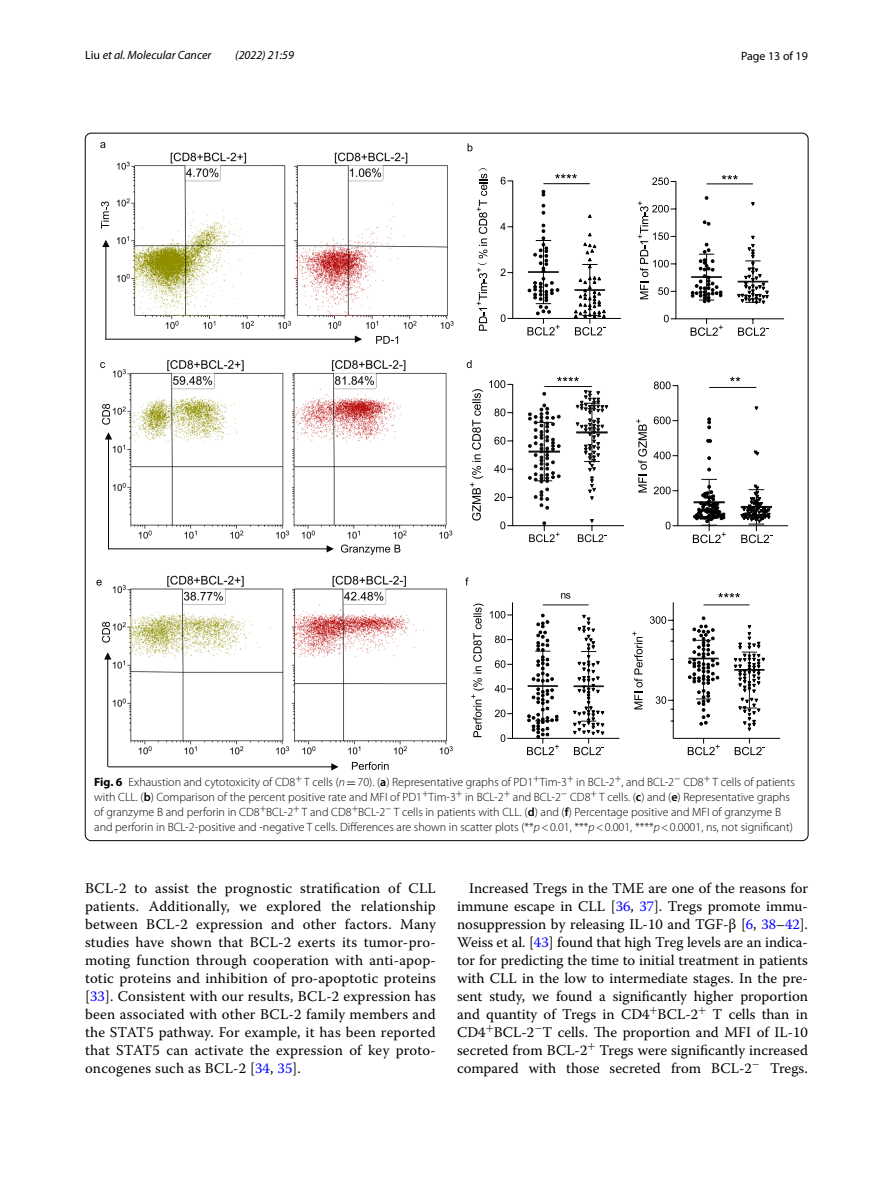
<style>
.page{position:relative;width:893px;height:1187px;background:#fff}
.page>*{position:absolute;margin:0;border:0;box-sizing:border-box;transform-origin:0 0}
.t1{font:14.7px/18px "Warnock Pro";letter-spacing:.01em;color:#000;text-align:justify}
.t2{font:300 12px/15px "Myriad Pro";color:#000}
.t3{font:italic 12px "Myriad Pro";color:#000}
.t4{font:12px "Myriad Pro";color:#000}
.s1{font-style:normal}
.s2{font-weight:700}
.s3{font-style:italic}
.s4{font-family:"MTSY";font-weight:400}
.s5{font-weight:600}
.s6{color:#00f}
</style>
<div class="page">
<img style="left:111px;top:152px;width:343px;height:603px">
<hr style="left:105px;top:339px;width:251px;height:1px;background:#070904">
<svg style="left:355px;top:335px;width:7px;height:8px"></svg>
<hr style="left:106px;top:246px;width:1px;height:93px;background:#070904">
<svg style="left:102px;top:240px;width:8px;height:7px"></svg>
<svg style="left:376px;top:336px;width:22px;height:8px"></svg>
<svg style="left:101px;top:201px;width:8px;height:27px"></svg>
<svg style="left:100px;top:142px;width:6px;height:6px"></svg>
<svg style="left:468px;top:143px;width:4px;height:8px"></svg>
<hr style="left:108px;top:548px;width:220px;height:1px;background:#070904">
<svg style="left:327px;top:545px;width:7px;height:7px"></svg>
<hr style="left:108px;top:438px;width:1px;height:111px;background:#070904">
<svg style="left:105px;top:432px;width:7px;height:7px"></svg>
<svg style="left:341px;top:544px;width:59px;height:10px"></svg>
<svg style="left:102px;top:404px;width:8px;height:20px"></svg>
<hr style="left:108px;top:766px;width:224px;height:1px;background:#070904">
<svg style="left:331px;top:763px;width:8px;height:7px"></svg>
<hr style="left:107px;top:658px;width:1px;height:108px;background:#070904">
<svg style="left:104px;top:652px;width:7px;height:7px"></svg>
<svg style="left:352px;top:761px;width:37px;height:8px"></svg>
<svg style="left:102px;top:621px;width:8px;height:21px"></svg>
<svg style="left:100px;top:362px;width:5px;height:6px"></svg>
<svg style="left:467px;top:360px;width:5px;height:8px"></svg>
<svg style="left:96px;top:579px;width:6px;height:6px"></svg>
<svg style="left:465px;top:577px;width:4px;height:8px"></svg>
<hr style="left:513px;top:318px;width:108px;height:1px;background:#000">
<hr style="left:512px;top:181px;width:1px;height:137px;background:#000">
<svg style="left:501px;top:314px;width:12px;height:8px"></svg>
<svg style="left:501px;top:268px;width:12px;height:8px"></svg>
<svg style="left:500px;top:223px;width:13px;height:7px"></svg>
<svg style="left:501px;top:177px;width:12px;height:7px"></svg>
<svg style="left:574px;top:242px;width:31px;height:93px"></svg>
<svg style="left:542px;top:204px;width:3px;height:10px"></svg>
<svg style="left:542px;top:190px;width:3px;height:6px"></svg>
<svg style="left:527px;top:224px;width:33px;height:111px"></svg>
<hr style="left:543px;top:183px;width:47px;height:1px;background:#000">
<svg style="left:555px;top:174px;width:22px;height:4px"></svg>
<hr style="left:676px;top:318px;width:108px;height:1px;background:#000">
<svg style="left:691px;top:319px;width:32px;height:17px"></svg>
<svg style="left:738px;top:319px;width:30px;height:17px"></svg>
<hr style="left:676px;top:181px;width:1px;height:138px;background:#000">
<svg style="left:664px;top:315px;width:12px;height:7px"></svg>
<svg style="left:652px;top:177px;width:24px;height:8px"></svg>
<svg style="left:737px;top:236px;width:32px;height:68px"></svg>
<svg style="left:703px;top:221px;width:7px;height:4px"></svg>
<svg style="left:691px;top:243px;width:31px;height:60px"></svg>
<svg style="left:638px;top:201px;width:38px;height:98px"></svg>
<hr style="left:707px;top:183px;width:46px;height:1px;background:#000">
<svg style="left:477px;top:168px;width:10px;height:163px"></svg>
<svg style="left:722px;top:175px;width:16px;height:4px"></svg>
<hr style="left:678px;top:525px;width:110px;height:1px;background:#000">
<hr style="left:678px;top:385px;width:1px;height:141px;background:#000">
<svg style="left:666px;top:521px;width:12px;height:8px"></svg>
<svg style="left:654px;top:486px;width:24px;height:8px"></svg>
<svg style="left:653px;top:451px;width:25px;height:8px"></svg>
<svg style="left:654px;top:416px;width:24px;height:8px"></svg>
<svg style="left:654px;top:381px;width:24px;height:8px"></svg>
<svg style="left:755px;top:406px;width:3px;height:4px"></svg>
<svg style="left:754px;top:451px;width:5px;height:4px"></svg>
<svg style="left:740px;top:485px;width:32px;height:58px"></svg>
<svg style="left:708px;top:418px;width:3px;height:11px"></svg>
<svg style="left:707px;top:439px;width:5px;height:3px"></svg>
<svg style="left:693px;top:479px;width:33px;height:64px"></svg>
<svg style="left:636px;top:419px;width:11px;height:73px"></svg>
<hr style="left:709px;top:387px;width:47px;height:1px;background:#111212">
<hr style="left:513px;top:525px;width:111px;height:1px;background:#000">
<hr style="left:512px;top:384px;width:1px;height:141px;background:#000">
<svg style="left:500px;top:521px;width:13px;height:8px"></svg>
<svg style="left:494px;top:493px;width:19px;height:8px"></svg>
<svg style="left:494px;top:465px;width:19px;height:8px"></svg>
<svg style="left:494px;top:436px;width:19px;height:8px"></svg>
<svg style="left:494px;top:408px;width:19px;height:8px"></svg>
<svg style="left:489px;top:380px;width:24px;height:8px"></svg>
<svg style="left:578px;top:519px;width:29px;height:23px"></svg>
<svg style="left:575px;top:390px;width:34px;height:110px"></svg>
<svg style="left:529px;top:521px;width:31px;height:21px"></svg>
<svg style="left:528px;top:404px;width:32px;height:105px"></svg>
<svg style="left:470px;top:389px;width:13px;height:131px"></svg>
<hr style="left:544px;top:386px;width:48px;height:1px;background:#111212">
<hr style="left:512px;top:738px;width:107px;height:1px;background:#000">
<hr style="left:512px;top:602px;width:1px;height:136px;background:#000">
<svg style="left:501px;top:734px;width:11px;height:7px"></svg>
<svg style="left:495px;top:709px;width:17px;height:8px"></svg>
<svg style="left:495px;top:685px;width:17px;height:7px"></svg>
<svg style="left:495px;top:660px;width:17px;height:7px"></svg>
<svg style="left:495px;top:635px;width:17px;height:8px"></svg>
<svg style="left:490px;top:611px;width:22px;height:7px"></svg>
<svg style="left:573px;top:614px;width:32px;height:141px"></svg>
<svg style="left:527px;top:614px;width:32px;height:141px"></svg>
<svg style="left:471px;top:603px;width:13px;height:134px"></svg>
<hr style="left:543px;top:604px;width:46px;height:1px;background:#111212">
<svg style="left:561px;top:593px;width:9px;height:5px"></svg>
<hr style="left:673px;top:738px;width:107px;height:1px;background:#000">
<svg style="left:688px;top:738px;width:32px;height:17px"></svg>
<svg style="left:735px;top:738px;width:30px;height:17px"></svg>
<hr style="left:673px;top:602px;width:1px;height:136px;background:#000">
<svg style="left:650px;top:616px;width:23px;height:7px"></svg>
<svg style="left:656px;top:696px;width:17px;height:13px"></svg>
<svg style="left:734px;top:625px;width:31px;height:106px"></svg>
<svg style="left:688px;top:616px;width:31px;height:109px"></svg>
<svg style="left:632px;top:631px;width:11px;height:78px"></svg>
<hr style="left:704px;top:604px;width:45px;height:1px;background:#111212">
<svg style="left:557px;top:377px;width:22px;height:4px"></svg>
<svg style="left:718px;top:593px;width:22px;height:4px"></svg>
<svg style="left:730px;top:377px;width:10px;height:4px"></svg>
<p class="t3" style="left:85px;top:48px;width:128px"><span class="s1">Liu</span> et al. Molecular Cancer</p>
<p class="t3" style="left:235px;top:48px;width:60px">(2022) 21:59</p>
<p class="t4" style="left:741px;top:48px;width:68px">Page 13 of 19</p>
<p class="t2" style="left:94px;top:774px;width:702px"><span class="s2">Fig. 6</span> Exhaustion and cytotoxicity of CD8<sup>+</sup> T cells (<span class="s3">n</span><span class="s4">=</span>70). (<span class="s5">a</span>) Representative graphs of PD1<sup>+</sup>Tim-3<sup>+</sup> in BCL-2<sup>+</sup>, and BCL-2<sup>−</sup> CD8<sup>+</sup> T cells of patients with CLL. (<span class="s5">b</span>) Comparison of the percent positive rate and MFI of PD1<sup>+</sup>Tim-3<sup>+</sup> in BCL-2<sup>+</sup> and BCL-2<sup>−</sup> CD8<sup>+</sup> T cells. (<span class="s5">c</span>) and (<span class="s5">e</span>) Representative graphs of granzyme B and perforin in CD8<sup>+</sup>BCL-2<sup>+</sup> T and CD8<sup>+</sup>BCL-2<sup>−</sup> T cells in patients with CLL. (<span class="s5">d</span>) and (<span class="s5">f</span>) Percentage positive and MFI of granzyme B and perforin in BCL-2-positive and -negative T cells. Differences are shown in scatter plots (**<span class="s3">p</span>&lt;0.01, ***<span class="s3">p</span>&lt;0.001, ****<span class="s3">p</span>&lt;0.0001, ns, not significant)</p>
<p class="t1" style="left:85px;top:879px;width:352px">BCL-2 to assist the prognostic stratification of CLL patients. Additionally, we explored the relationship between BCL-2 expression and other factors. Many studies have shown that BCL-2 exerts its tumor-pro&shy;moting function through cooperation with anti-apop&shy;totic proteins and inhibition of pro-apoptotic proteins [<span class="s6">33</span>]. Consistent with our results, BCL-2 expression has been associated with other BCL-2 family members and the STAT5 pathway. For example, it has been reported that STAT5 can activate the expression of key proto&shy;oncogenes such as BCL-2 [<span class="s6">34</span>, <span class="s6">35</span>].</p>
<p class="t1" style="left:457px;top:879px;width:352px;text-indent:12px">Increased Tregs in the TME are one of the reasons for immune escape in CLL [<span class="s6">36</span>, <span class="s6">37</span>]. Tregs promote immu&shy;nosuppression by releasing IL-10 and TGF-β [<span class="s6">6</span>, <span class="s6">38</span>–<span class="s6">42</span>].<br>Weiss et al. [<span class="s6">43</span>] found that high Treg levels are an indica&shy;tor for predicting the time to initial treatment in patients with CLL in the low to intermediate stages. In the pre&shy;sent study, we found a significantly higher proportion and quantity of Tregs in CD4<sup>+</sup>BCL-2<sup>+</sup> T cells than in CD4<sup>+</sup>BCL-2<sup>−</sup>T cells. The proportion and MFI of IL-10 secreted from BCL-2<sup>+</sup> Tregs were significantly increased compared with those secreted from BCL-2<sup>−</sup> Tregs.</p>
</div>
